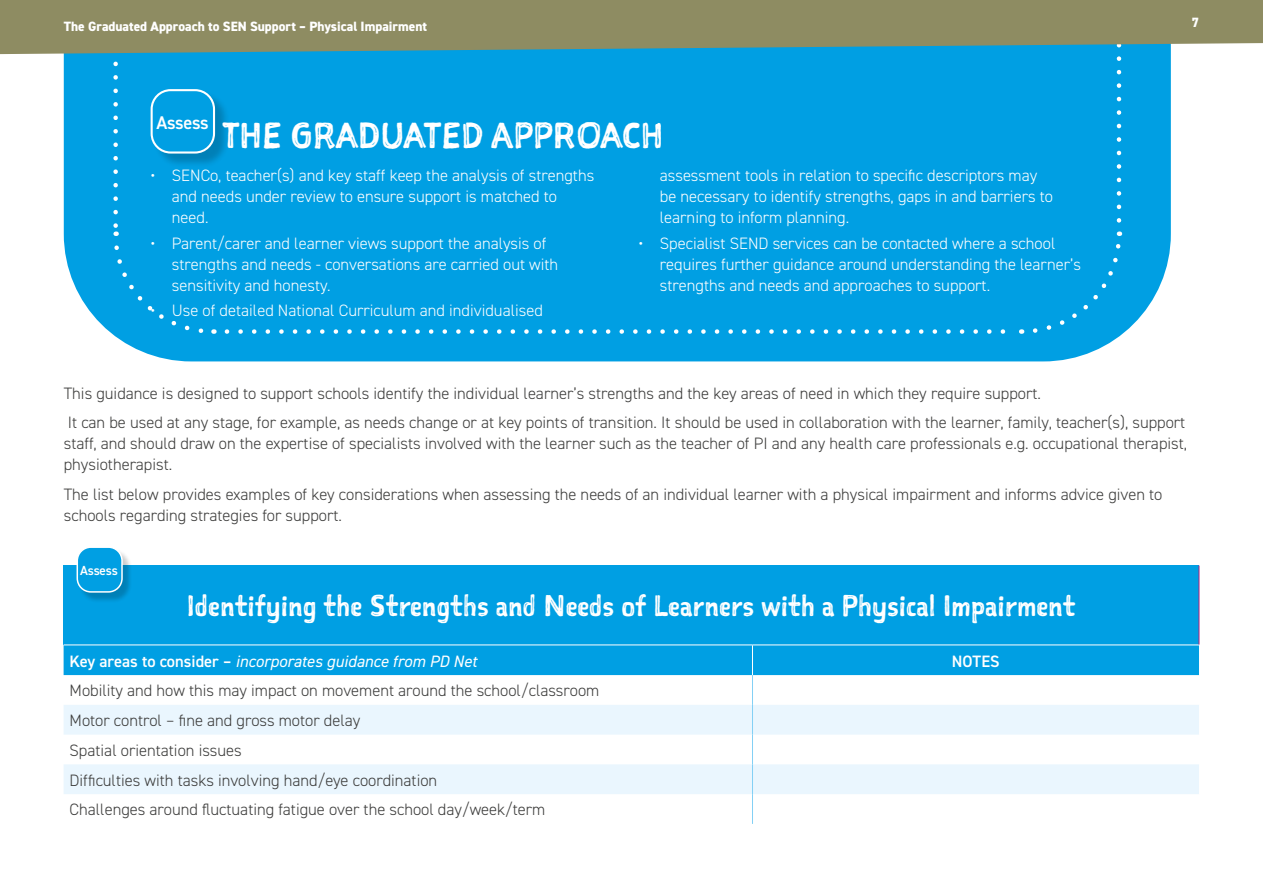
<style>
.page{position:relative;width:1263px;height:893px;background:#fff}
.page>*{position:absolute;margin:0;border:0;box-sizing:border-box;transform-origin:0 0}
.t1{font:34.5px "Sketchnote Square";color:#fff}
.t2{font:28.5px "Sketchnote Square";color:#fff}
.t3{font:600 18.45px "DIN2014";letter-spacing:-.02em;color:#fff}
.t4{font:300 16.5px/29.7px "DIN2014";color:#3c3c3b}
.t5{font:300 16.5px/21px "DIN2014";color:#fff}
.t6{font:italic 16.5px "DIN2014";color:#fff}
.t7{font:600 16.5px "DIN2014";color:#fff}
.t8{font:800 13.5px "DIN2014";color:#fff}
.t9{font:600 13.2px "DIN2014";letter-spacing:-.02em;color:#fff}
.s1{font-weight:600;font-style:normal}
</style>
<div class="page">
<div style="left:64px;top:65px;width:1107px;height:296px;background:#009fe3"></div>
<svg style="left:227px;top:329px;width:787px;height:5px;background:#39b4e9"></svg>
<svg style="left:113px;top:65px;width:5px;height:171px"></svg>
<div style="left:112px;top:243px;width:102px;height:93px;background:#009fe3"></div>
<div style="left:1030px;top:231px;width:93px;height:105px;background:#009fe3"></div>
<svg style="left:1117px;top:65px;width:4px;height:155px"></svg>
<div style="left:153px;top:92px;width:77px;height:76px;background:#000;opacity:.2"></div>
<div style="left:152px;top:90px;width:62px;height:63px;background:#009fe3;border-radius:19px"></div>
<div style="left:151px;top:89px;width:64px;height:65px;border:2px solid #fff;border-radius:19px"></div>
<div style="left:64px;top:566px;width:1135px;height:79px;background:#009fe3"></div>
<div style="left:64px;top:646px;width:1135px;height:29px;background:#009fe3"></div>
<svg style="left:64px;top:705px;width:1135px;height:89px;fill:#eaf6fe"></svg>
<hr style="left:752px;top:645px;width:1px;height:30px;background:#fff">
<hr style="left:1198px;top:566px;width:1px;height:79px;background:#b1257d">
<hr style="left:752px;top:675px;width:1px;height:30px;background:#83d0f5">
<svg style="left:752px;top:735px;width:1px;height:29px"></svg>
<hr style="left:752px;top:764px;width:1px;height:30px;background:#83d0f5">
<hr style="left:752px;top:794px;width:1px;height:30px;background:#83d0f5">
<hr style="left:752px;top:705px;width:1px;height:30px;background:#83d0f5">
<div style="left:79px;top:549px;width:54px;height:54px;background:#000;opacity:.2"></div>
<div style="left:77px;top:547px;width:45px;height:45px;background:#009fe3;border-radius:14px"></div>
<div style="left:77px;top:546px;width:46px;height:47px;border:2px solid #fff;border-radius:14px"></div>
<svg style="left:0;top:0;width:1263px;height:65px;background:#729383"></svg>
<p class="t8" style="left:64px;top:17px;width:365px">The Graduated Approach to SEN Support – Physical Impairment</p>
<p class="t8" style="left:1191px;top:14px;width:9px">7</p>
<p class="t3" style="left:157px;top:110px;width:54px">Assess</p>
<h1 class="t1" style="left:222px;top:112px;width:442px">THE GRADUATED APPROACH</h1>
<p class="t5" style="left:172px;top:165px;width:424px;text-indent:-21px">• SENCo, teacher(s) and key staff keep the analysis of strengths and needs under review to ensure support is matched to need.</p>
<p class="t5" style="left:172px;top:232px;width:388px;text-indent:-21px">• Parent/carer and learner views support the analysis of strengths and needs - conversations are carried out with sensitivity and honesty.</p>
<p class="t5" style="left:151px;top:300px;width:394px">• Use of detailed National Curriculum and individualised</p>
<p class="t5" style="left:660px;top:165px;width:395px">assessment tools in relation to specific descriptors may be necessary to identify strengths, gaps in and barriers to learning to inform planning.</p>
<p class="t5" style="left:660px;top:232px;width:423px;text-indent:-21px">• Specialist SEND services can be contacted where a school requires further guidance around understanding the learner’s strengths and needs and approaches to support.</p>
<p class="t4" style="left:64px;top:378px;width:1123px">This guidance is designed to support schools identify the individual learner’s strengths and the key areas of need in which they require support.<br>It can be used at any stage, for example, as needs change or at key points of transition. It should be used in collaboration with the learner, family, teacher(s), support</p>
<p class="t4" style="left:64px;top:433px;width:1125px;line-height:21px">staff, and should draw on the expertise of specialists involved with the learner such as the teacher of PI and any health care professionals e.g. occupational therapist, physiotherapist.</p>
<p class="t4" style="left:64px;top:484px;width:1100px;line-height:21px">The list below provides examples of key considerations when assessing the needs of an individual learner with a physical impairment and informs advice given to schools regarding strategies for support.</p>
<p class="t9" style="left:80px;top:561px;width:39px">Assess</p>
<h2 class="t2" style="left:187px;top:586px;width:890px">Identifying the Strengths and Needs of Learners with a Physical Impairment</h2>
<p class="t6" style="left:70px;top:651px;width:409px"><span class="s1">Key areas to consider –</span> incorporates guidance from PD Net</p>
<p class="t7" style="left:952px;top:650px;width:49px">NOTES</p>
<p class="t4" style="left:70px;top:676px;width:531px">Mobility and how this may impact on movement around the school/classroom Motor control – fine and gross motor delay<br>Spatial orientation issues<br>Difficulties with tasks involving hand/eye coordination<br>Challenges around fluctuating fatigue over the school day/week/term</p>
</div>
